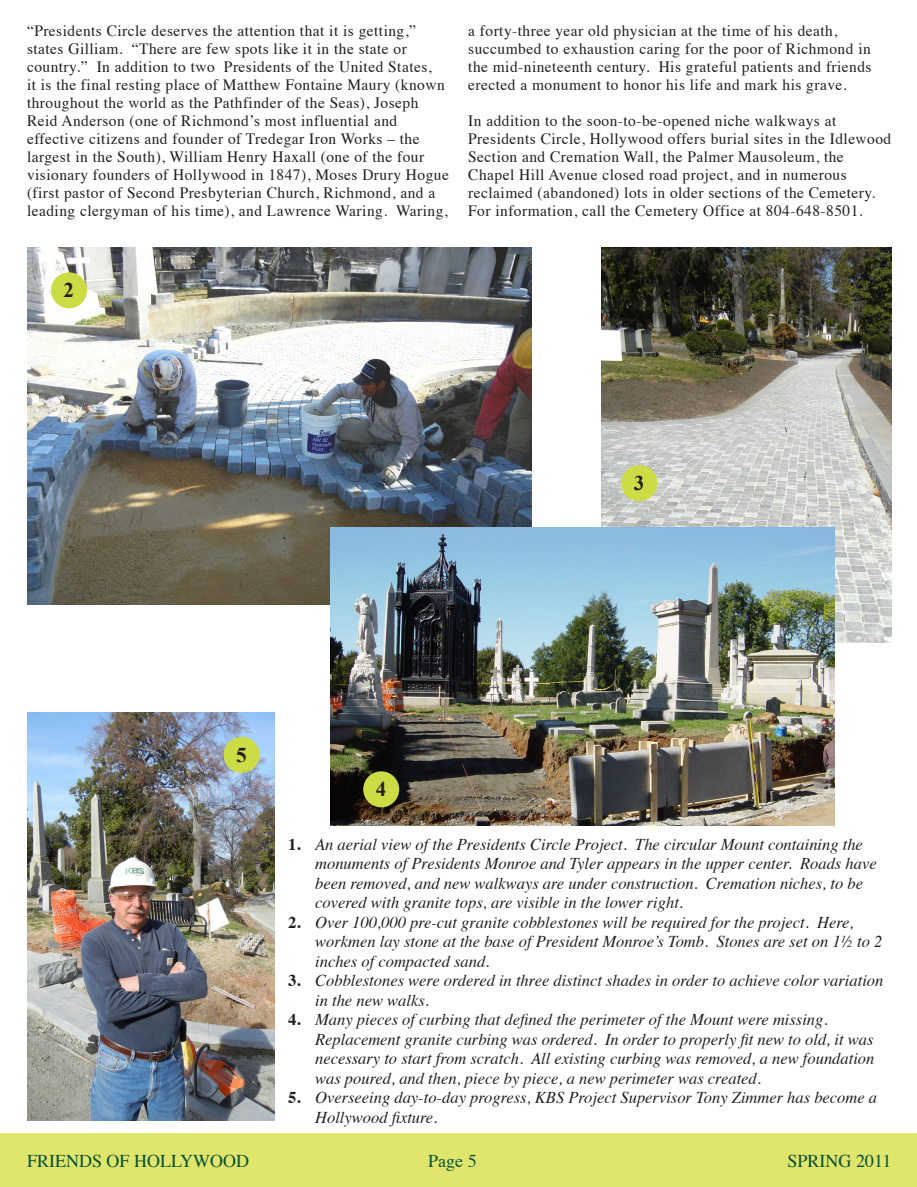
<style>
.page{position:relative;width:917px;height:1187px;background:#fff}
.page>*{position:absolute;margin:0;border:0;box-sizing:border-box;transform-origin:0 0}
.t1{font:700 21px "Times New Roman";color:#231f20}
.t2{font:18px "Times";color:#075137}
.t3{font:italic 16.5px "Times";color:#231f20}
.t4{font:15.75px/18px "Times";letter-spacing:.03em;color:#231f20}
.s1{font-weight:700;font-style:normal}
</style>
<div class="page">
<div style="left:0;top:1133px;width:916px;height:53px;background:#e0e56c"></div>
<img style="left:27px;top:248px;width:504px;height:356px">
<img style="left:27px;top:712px;width:247px;height:408px">
<div style="left:51px;top:272px;width:36px;height:36px;background:#cddc44;border-radius:50%"></div>
<img style="left:602px;top:248px;width:289px;height:394px">
<img style="left:330px;top:528px;width:504px;height:297px">
<div style="left:621px;top:465px;width:36px;height:36px;background:#cddc44;border-radius:50%"></div>
<div style="left:363px;top:771px;width:36px;height:36px;background:#cddc44;border-radius:50%"></div>
<div style="left:224px;top:737px;width:36px;height:36px;background:#cddc44;border-radius:50%"></div>
<p class="t4" style="left:27px;top:20px;width:423px">“Presidents Circle deserves the attention that it is getting,” states Gilliam. “There are few spots like it in the state or country.” In addition to two Presidents of the United States,<br>it is the final resting place of Matthew Fontaine Maury (known throughout the world as the Pathfinder of the Seas), Joseph Reid Anderson (one of Richmond’s most influential and effective citizens and founder of Tredegar Iron Works – the largest in the South), William Henry Haxall (one of the four visionary founders of Hollywood in 1847), Moses Drury Hogue (first pastor of Second Presbyterian Church, Richmond, and a leading clergyman of his time), and Lawrence Waring. Waring,</p>
<p class="t4" style="left:468px;top:20px;width:405px">a forty-three year old physician at the time of his death, succumbed to exhaustion caring for the poor of Richmond in the mid-nineteenth century. His grateful patients and friends erected a monument to honor his life and mark his grave.</p>
<p class="t4" style="left:468px;top:110px;width:424px">In addition to the soon-to-be-opened niche walkways at Presidents Circle, Hollywood offers burial sites in the Idlewood Section and Cremation Wall, the Palmer Mausoleum, the Chapel Hill Avenue closed road project, and in numerous reclaimed (abandoned) lots in older sections of the Cemetery.<br>For information, call the Cemetery Office at 804-648-8501.</p>
<p class="t1" style="left:64px;top:276px;width:12px">2</p>
<p class="t1" style="left:634px;top:468px;width:12px">3</p>
<p class="t1" style="left:236px;top:740px;width:12px">5</p>
<p class="t1" style="left:376px;top:774px;width:12px">4</p>
<p class="t3" style="left:288px;top:829px;width:576px"><span class="s1">1.</span> An aerial view of the Presidents Circle Project. The circular Mount containing the</p>
<p class="t3" style="left:315px;top:849px;width:563px">monuments of Presidents Monroe and Tyler appears in the upper center. Roads have</p>
<p class="t3" style="left:315px;top:868px;width:549px">been removed, and new walkways are under construction. Cremation niches, to be</p>
<p class="t3" style="left:315px;top:888px;width:369px">covered with granite tops, are visible in the lower right.</p>
<p class="t3" style="left:288px;top:907px;width:567px"><span class="s1">2.</span> Over 100,000 pre-cut granite cobblestones will be required for the project. Here,</p>
<p class="t3" style="left:315px;top:927px;width:568px">workmen lay stone at the base of President Monroe’s Tomb. Stones are set on 1½ to 2</p>
<p class="t3" style="left:315px;top:946px;width:176px">inches of compacted sand.</p>
<p class="t3" style="left:288px;top:966px;width:596px"><span class="s1">3.</span> Cobblestones were ordered in three distinct shades in order to achieve color variation</p>
<p class="t3" style="left:315px;top:985px;width:115px">in the new walks.</p>
<p class="t3" style="left:288px;top:1005px;width:541px"><span class="s1">4.</span> Many pieces of curbing that defined the perimeter of the Mount were missing.</p>
<p class="t3" style="left:315px;top:1024px;width:560px">Replacement granite curbing was ordered. In order to properly fit new to old, it was</p>
<p class="t3" style="left:315px;top:1044px;width:560px">necessary to start from scratch. All existing curbing was removed, a new foundation</p>
<p class="t3" style="left:315px;top:1063px;width:447px">was poured, and then, piece by piece, a new perimeter was created.</p>
<p class="t3" style="left:288px;top:1083px;width:590px"><span class="s1">5.</span> Overseeing day-to-day progress, KBS Project Supervisor Tony Zimmer has become a</p>
<p class="t3" style="left:315px;top:1102px;width:124px">Hollywood fixture.</p>
<p class="t2" style="left:27px;top:1144px;width:224px">FRIENDS OF HOLLYWOOD</p>
<p class="t2" style="left:428px;top:1144px;width:50px">Page 5</p>
<p class="t2" style="left:787px;top:1144px;width:105px">SPRING 2011</p>
</div>
